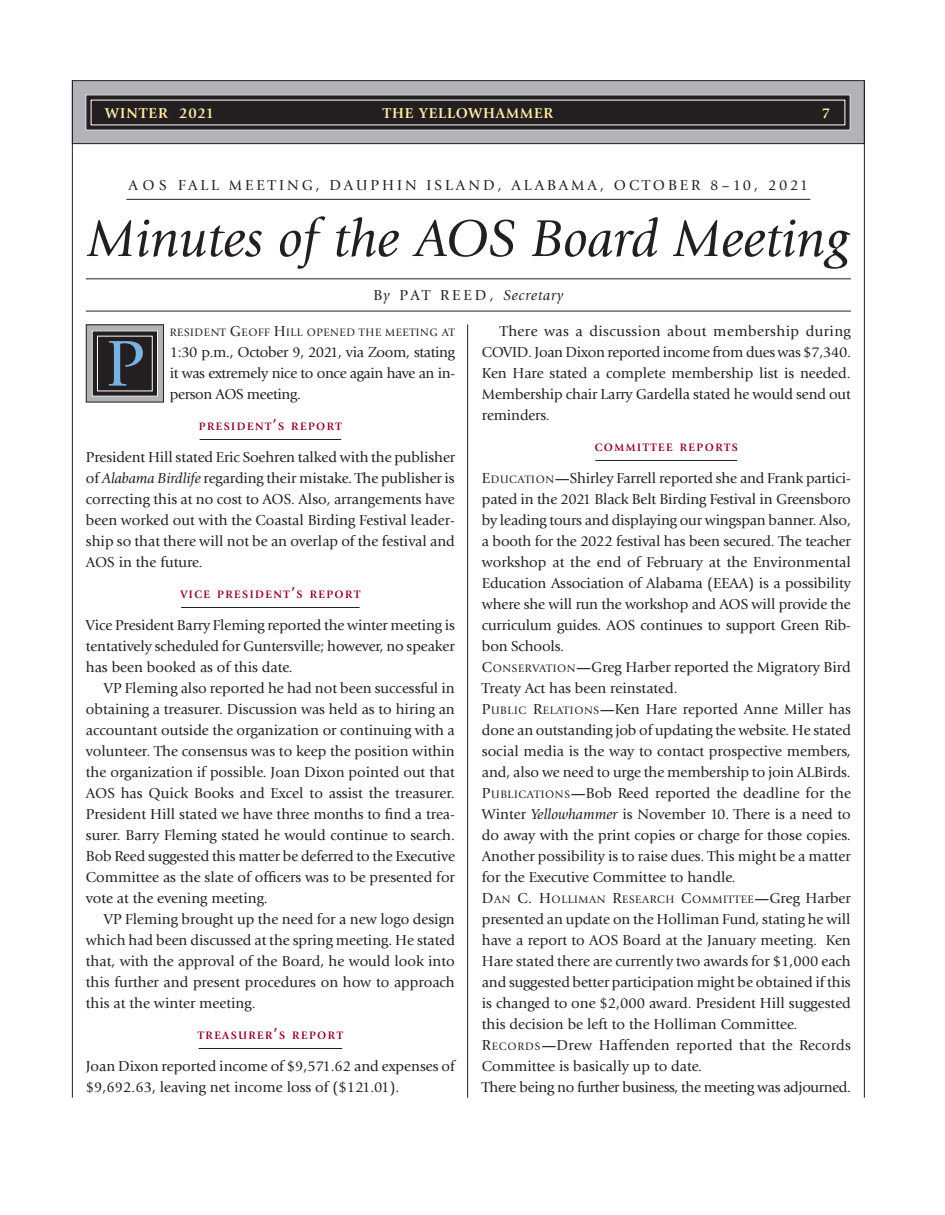
<style>
.page{position:relative;width:945px;height:1215px;background:#fff}
.page>*{position:absolute;margin:0;border:0;box-sizing:border-box;transform-origin:0 0}
.t1{font:67.5px "Giovanni";color:#79b1e0}
.t2{font:italic 54px "Giovanni";color:#231f20}
.t3{font:15px/21px "Giovanni";color:#231f20;text-align:justify}
.t4{font:15px "Giovanni";letter-spacing:.2em;color:#231f20}
.t5{font:700 15px "Giovanni";letter-spacing:.055em;color:#ffeda5}
.t6{font:italic 15px "Giovanni";letter-spacing:.05em;color:#231f20}
.t7{font:11.25px "Giovanni";letter-spacing:.05em;color:#231f20}
.t8{font:700 11.25px "Giovanni";letter-spacing:.135em;color:#930128}
.s1{font-style:normal}
.s2{font-style:inherit}
.s3{font-size:11.25px}
.s4{font-weight:700}
.s5{font-style:italic}
.s6{font-size:15px}
.s7{font-weight:700;font-size:15px}
</style>
<div class="page">
<div style="left:72px;top:81px;width:792px;height:63px;background:#b2b3b7"></div>
<div style="left:72px;top:80px;width:793px;height:64px;border:1px solid #231f20"></div>
<hr style="left:72px;top:82px;width:1px;height:1016px;background:#231f20">
<hr style="left:864px;top:81px;width:1px;height:1017px;background:#231f20">
<svg style="left:85px;top:94px;width:766px;height:37px;background:#3c393a"></svg>
<hr style="left:467px;top:324px;width:1px;height:774px;background:#231f20">
<hr style="left:86px;top:278px;width:765px;height:1px;background:#231f20">
<hr style="left:86px;top:311px;width:765px;height:1px;background:#231f20">
<div style="left:86px;top:325px;width:78px;height:77px;background:#b2b3b7"></div>
<div style="left:86px;top:324px;width:78px;height:78px;border:1px solid #231f20"></div>
<svg style="left:92px;top:330px;width:66px;height:67px;background:#333031"></svg>
<div style="left:97px;top:336px;width:56px;height:55px;border:1px solid #fff"></div>
<hr style="left:200px;top:439px;width:141px;height:1px;background:#231f20">
<hr style="left:181px;top:607px;width:179px;height:1px;background:#231f20">
<hr style="left:199px;top:1048px;width:143px;height:1px;background:#231f20">
<hr style="left:126px;top:199px;width:684px;height:1px;background:#231f20">
<hr style="left:596px;top:460px;width:141px;height:1px;background:#231f20">
<p class="t5" style="left:383px;top:104px;width:172px">THE YELLOWHAMMER</p>
<p class="t5" style="left:105px;top:104px;width:110px">WINTER 2021</p>
<p class="t5" style="left:822px;top:104px;width:10px">7</p>
<p class="t4" style="left:129px;top:177px;width:681px">AOS FALL MEETING, DAUPHIN ISLAND, ALABAMA, OCTOBER 8–10, 2021</p>
<h2 class="t2" style="left:87px;top:209px;width:764px">Minutes of the AOS Board Meeting</h2>
<p class="t6" style="left:373px;top:287px;width:191px"><span class="s1">B</span>y <span class="s1">PAT REED,</span> Secretary</p>
<h1 class="t1" style="left:106px;top:326px;width:40px">P</h1>
<p class="t3" style="left:482px;top:320px;width:371px;text-indent:18px">There was a discussion about membership during COVID. Joan Dixon reported income from dues was $7,340.<br>Ken Hare stated a complete membership list is needed.<br>Membership chair Larry Gardella stated he would send out reminders.</p>
<p class="t8" style="left:595px;top:441px;width:145px">COMMITTEE REPORTS</p>
<p class="t3" style="left:482px;top:467px;width:371px;text-align:left"><span class="s2">E</span><span class="s3">DUCATION</span><span class="s4">—</span>Shirley Farrell reported she and Frank partici&shy;pated in the 2021 Black Belt Birding Festival in Greensboro by leading tours and displaying our wingspan banner. Also, a booth for the 2022 festival has been secured. The teacher workshop at the end of February at the Environmental Education Association of Alabama (EEAA) is a possibility where she will run the workshop and AOS will provide the curriculum guides. AOS continues to support Green Rib&shy;bon Schools.<br><span class="s2">C</span><span class="s3">ONSERVATION</span><span class="s4">—</span>Greg Harber reported the Migratory Bird Treaty Act has been reinstated.<br><span class="s2">P</span><span class="s3">UBLIC</span> <span class="s2">R</span><span class="s3">ELATIONS</span><span class="s4">—</span>Ken Hare reported Anne Miller has done an outstanding job of updating the website. He stated social media is the way to contact prospective members, and, also we need to urge the membership to join ALBirds.<br><span class="s2">P</span><span class="s3">UBLICATIONS</span><span class="s4">—</span>Bob Reed reported the deadline for the Winter <span class="s5">Yellowhammer</span> is November 10. There is a need to do away with the print copies or charge for those copies.<br>Another possibility is to raise dues. This might be a matter for the Executive Committee to handle.</p>
<p class="t7" style="left:482px;top:893px;width:371px"><span class="s6">D</span>AN <span class="s6">C. H</span>OLLIMAN <span class="s6">R</span>ESEARCH <span class="s6">C</span>OMMITTEE<span class="s7">—</span><span class="s6">Greg Harber</span></p>
<p class="t3" style="left:482px;top:908px;width:371px;text-align:left">presented an update on the Holliman Fund, stating he will have a report to AOS Board at the January meeting. Ken Hare stated there are currently two awards for $1,000 each and suggested better participation might be obtained if this is changed to one $2,000 award. President Hill suggested this decision be left to the Holliman Committee.<br><span class="s2">R</span><span class="s3">ECORDS</span><span class="s4">—</span>Drew Haffenden reported that the Records Committee is basically up to date.<br>There being no further business, the meeting was adjourned.</p>
<p class="t7" style="left:170px;top:326px;width:286px">RESIDENT <span class="s6">G</span>EOFF <span class="s6">H</span>ILL OPENED THE MEETING AT</p>
<p class="t3" style="left:170px;top:341px;width:287px"><span class="s2">1:30</span> p.m., October 9, 2021, via Zoom, stating it was extremely nice to once again have an in&shy;person AOS meeting.</p>
<p class="t8" style="left:199px;top:420px;width:145px">PRESIDENT<span class="s6">’</span>S REPORT</p>
<p class="t3" style="left:86px;top:446px;width:371px">President Hill stated Eric Soehren talked with the publisher of <span class="s5">Alabama Birdlife</span> regarding their mistake. The publisher is correcting this at no cost to AOS. Also, arrangements have been worked out with the Coastal Birding Festival leader&shy;ship so that there will not be an overlap of the festival and AOS in the future.</p>
<p class="t8" style="left:180px;top:588px;width:181px">VICE PRESIDENT<span class="s6">’</span>S REPORT</p>
<p class="t3" style="left:86px;top:614px;width:371px">Vice President Barry Fleming reported the winter meeting is tentatively scheduled for Guntersville; however, no speaker has been booked as of this date.</p>
<p class="t3" style="left:86px;top:677px;width:371px;text-indent:18px">VP Fleming also reported he had not been successful in obtaining a treasurer. Discussion was held as to hiring an accountant outside the organization or continuing with a volunteer. The consensus was to keep the position within the organization if possible. Joan Dixon pointed out that AOS has Quick Books and Excel to assist the treasurer.<br>President Hill stated we have three months to find a trea&shy;surer. Barry Fleming stated he would continue to search.<br>Bob Reed suggested this matter be deferred to the Executive Committee as the slate of officers was to be presented for vote at the evening meeting.</p>
<p class="t3" style="left:86px;top:908px;width:371px;text-indent:18px">VP Fleming brought up the need for a new logo design which had been discussed at the spring meeting. He stated that, with the approval of the Board, he would look into this further and present procedures on how to approach this at the winter meeting.</p>
<p class="t8" style="left:198px;top:1029px;width:147px">TREASURER<span class="s6">’</span>S REPORT</p>
<p class="t3" style="left:86px;top:1055px;width:370px">Joan Dixon reported income of $9,571.62 and expenses of $9,692.63, leaving net income loss of ($121.01).</p>
</div>
